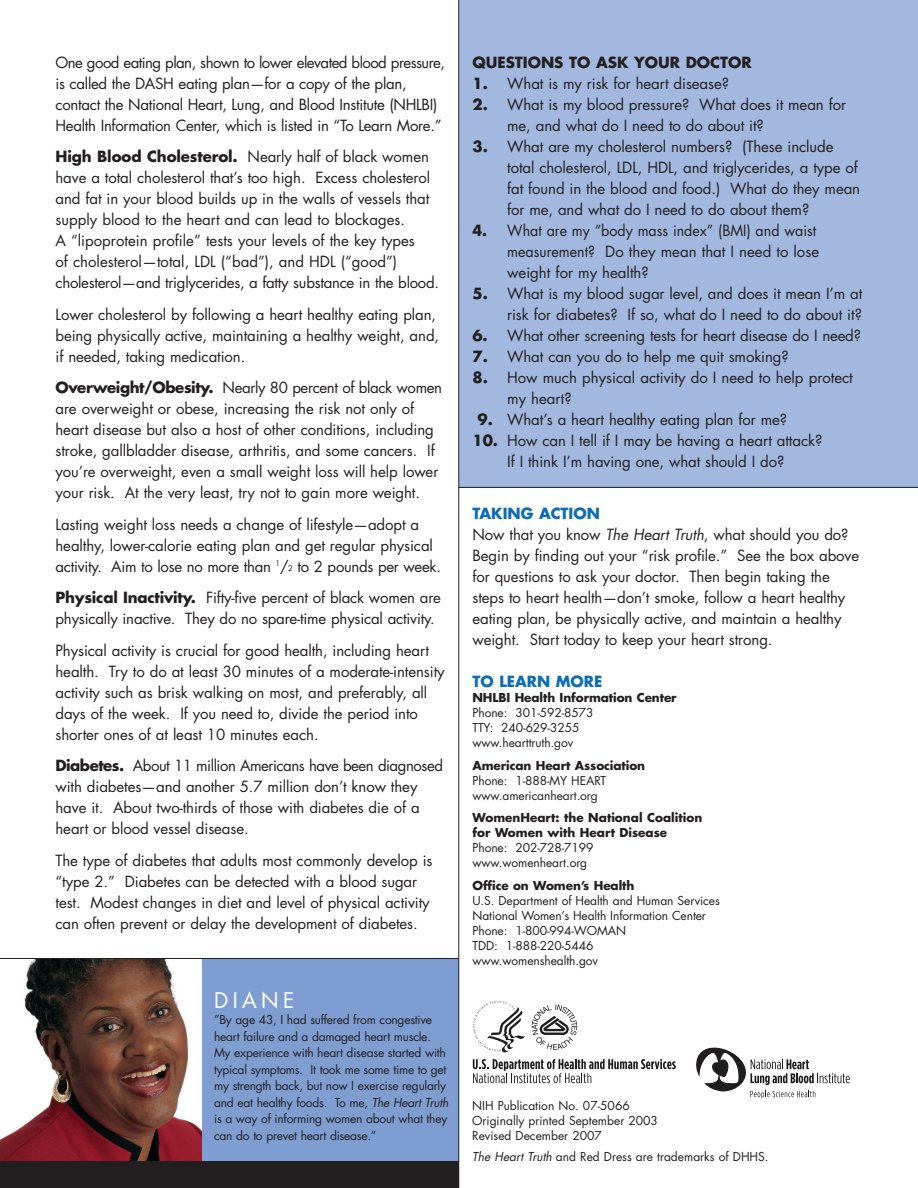
<style>
.page{position:relative;width:918px;height:1188px;background:#fff}
.page>*{position:absolute;margin:0;border:0;box-sizing:border-box;transform-origin:0 0}
.t1{font:21px "Futura";letter-spacing:.21em;color:#fff}
.t2{font:15px/21px "Futura";letter-spacing:-.005em;color:#231f20}
.t3{font:15px/21px "Futura";letter-spacing:-.005em;color:#231f20;scale:.95 1}
.t4{font:700 15px "Futura";color:#231f20}
.t5{font:700 15px "Futura";color:#0d6cb6}
.t6{font:12px/15px "Futura";letter-spacing:-.005em;color:#231f20}
.t7{font:700 12px/15px "Futura";letter-spacing:-.005em;color:#231f20}
.s1{font-weight:700}
.s2{font-size:7.5px}
.s3{font-style:italic}
.s4{font-weight:700;color:#0d6cb6}
</style>
<div class="page">
<div style="left:459px;top:0;width:459px;height:487px;background:#a2b8df"></div>
<hr style="left:459px;top:487px;width:459px;height:1px;background:#231f20">
<svg style="left:473px;top:1059px;width:203px;height:24px"></svg>
<svg style="left:532px;top:1004px;width:45px;height:46px"></svg>
<svg style="left:473px;top:1001px;width:52px;height:52px"></svg>
<svg style="left:696px;top:1047px;width:154px;height:51px"></svg>
<img style="left:0;top:959px;width:202px;height:202px">
<div style="left:202px;top:958px;width:257px;height:230px;background:#7e9ed2"></div>
<div style="left:0;top:1161px;width:459px;height:27px;background:#231f20"></div>
<hr style="left:0;top:958px;width:458px;height:1px;background:#231f20">
<hr style="left:458px;top:0;width:1px;height:1188px;background:#231f20">
<p class="t2" style="left:55px;top:53px;width:391px">One good eating plan, shown to lower elevated blood pressure, is called the DASH eating plan—for a copy of the plan, contact the National Heart, Lung, and Blood Institute (NHLBI)<br>Health Information Center, which is listed in “To Learn More.”</p>
<p class="t2" style="left:55px;top:148px;width:385px"><span class="s1">High Blood Cholesterol.</span> Nearly half of black women have a total cholesterol that’s too high. Excess cholesterol and fat in your blood builds up in the walls of vessels that supply blood to the heart and can lead to blockages.<br>A “lipoprotein profile” tests your levels of the key types<br>of cholesterol—total, LDL (“bad”), and HDL (“good”) cholesterol—and triglycerides, a fatty substance in the blood.</p>
<p class="t2" style="left:55px;top:305px;width:385px">Lower cholesterol by following a heart healthy eating plan, being physically active, maintaining a healthy weight, and, if needed, taking medication.</p>
<p class="t2" style="left:55px;top:379px;width:388px"><span class="s1">Overweight/Obesity.</span> Nearly 80 percent of black women are overweight or obese, increasing the risk not only of heart disease but also a host of other conditions, including stroke, gallbladder disease, arthritis, and some cancers. If you’re overweight, even a small weight loss will help lower your risk. At the very least, try not to gain more weight.</p>
<p class="t2" style="left:55px;top:515px;width:387px">Lasting weight loss needs a change of lifestyle—adopt a healthy, lower-calorie eating plan and get regular physical activity. Aim to lose no more than <sup>1</sup>/<span class="s2">2</span> to 2 pounds per week.</p>
<p class="t2" style="left:55px;top:589px;width:387px"><span class="s1">Physical Inactivity.</span> Fifty-five percent of black women are physically inactive. They do no spare-time physical activity.</p>
<p class="t2" style="left:55px;top:641px;width:391px">Physical activity is crucial for good health, including heart health. Try to do at least 30 minutes of a moderate-intensity activity such as brisk walking on most, and preferably, all days of the week. If you need to, divide the period into shorter ones of at least 10 minutes each.</p>
<p class="t2" style="left:55px;top:757px;width:389px"><span class="s1">Diabetes.</span> About 11 million Americans have been diagnosed with diabetes—and another 5.7 million don’t know they have it. About two-thirds of those with diabetes die of a heart or blood vessel disease.</p>
<p class="t2" style="left:55px;top:851px;width:379px">The type of diabetes that adults most commonly develop is “type 2.” Diabetes can be detected with a blood sugar test. Modest changes in diet and level of physical activity can often prevent or delay the development of diabetes.</p>
<h1 class="t1" style="left:214px;top:990px;width:82px">DIANE</h1>
<p class="t6" style="left:214px;top:1012px;width:238px;line-height:16.5px">”By age 43, I had suffered from congestive heart failure and a damaged heart muscle.<br>My experience with heart disease started with typical symptoms. It took me some time to get my strength back, but now I exercise regularly and eat healthy foods. To me, <span class="s3">The Heart Truth </span>is a way of informing women about what they can do to prevet heart disease.”</p>
<p class="t4" style="left:472px;top:55px;width:281px">QUESTIONS TO ASK YOUR DOCTOR</p>
<p class="t2" style="left:472px;top:74px;width:258px"><span class="s1">1.</span> What is my risk for heart disease?</p>
<p class="t2" style="left:507px;top:95px;width:340px;text-indent:-35px"><span class="s1">2.</span> What is my blood pressure? What does it mean for me, and what do I need to do about it?</p>
<p class="t2" style="left:507px;top:137px;width:355px;text-indent:-35px"><span class="s1">3.</span> What are my cholesterol numbers? (These include total cholesterol, LDL, HDL, and triglycerides, a type of fat found in the blood and food.) What do they mean for me, and what do I need to do about them?</p>
<p class="t3" style="left:507px;top:221px;width:330px;text-indent:-35px"><span class="s1">4.</span> What are my “body mass index” (BMI) and waist measurement? Do they mean that I need to lose weight for my health?</p>
<p class="t2" style="left:472px;top:284px;width:391px;text-align:right"><span class="s1">5.</span> What is my blood sugar level, and does it mean I’m at risk for diabetes? If so, what do I need to do about it?</p>
<p class="t2" style="left:472px;top:326px;width:390px"><span class="s1">6.</span> What other screening tests for heart disease do I need?</p>
<p class="t2" style="left:472px;top:347px;width:318px"><span class="s1">7.</span> What can you do to help me quit smoking?</p>
<p class="t2" style="left:507px;top:368px;width:347px;text-indent:-35px"><span class="s1">8.</span> How much physical activity do I need to help protect my heart?</p>
<p class="t2" style="left:477px;top:410px;width:311px"><span class="s1">9.</span> What’s a heart healthy eating plan for me?</p>
<p class="t2" style="left:472px;top:431px;width:351px;text-align:center"><span class="s1">10.</span> How can I tell if I may be having a heart attack?<br>If I think I’m having one, what should I do?</p>
<p class="t2" style="left:472px;top:505px;width:388px"><span class="s4">TAKING ACTION<br></span>Now that you know <span class="s3">The Heart Truth</span>, what should you do?<br>Begin by finding out your “risk profile.” See the box above for questions to ask your doctor. Then begin taking the steps to heart health—don’t smoke, follow a heart healthy eating plan, be physically active, and maintain a healthy weight. Start today to keep your heart strong.</p>
<p class="t5" style="left:472px;top:675px;width:131px">TO LEARN MORE</p>
<p class="t7" style="left:472px;top:691px;width:206px">NHLBI Health Information Center</p>
<p class="t6" style="left:472px;top:707px;width:122px">Phone: 301-592-8573<br>TTY: 240-629-3255 www.hearttruth.gov</p>
<p class="t7" style="left:472px;top:759px;width:174px">American Heart Association</p>
<p class="t6" style="left:472px;top:774px;width:135px">Phone: 1-888-MY HEART www.americanheart.org</p>
<p class="t7" style="left:472px;top:811px;width:231px">WomenHeart: the National Coalition for Women with Heart Disease</p>
<p class="t6" style="left:472px;top:842px;width:122px">Phone: 202-728-7199 www.womenheart.org</p>
<p class="t7" style="left:472px;top:879px;width:163px">Office on Women’s Health</p>
<p class="t6" style="left:472px;top:894px;width:249px">U.S. Department of Health and Human Services<br>National Women’s Health Information Center<br>Phone: 1-800-994-WOMAN<br>TDD: 1-888-220-5446 www.womenshealth.gov</p>
<p class="t6" style="left:472px;top:1100px;width:187px">NIH Publication No. 07-5066<br>Originally printed September 2003<br>Revised December 2007</p>
<p class="t6" style="left:472px;top:1150px;width:298px"><span class="s3">The Heart Truth</span> and Red Dress are trademarks of DHHS.</p>
</div>
